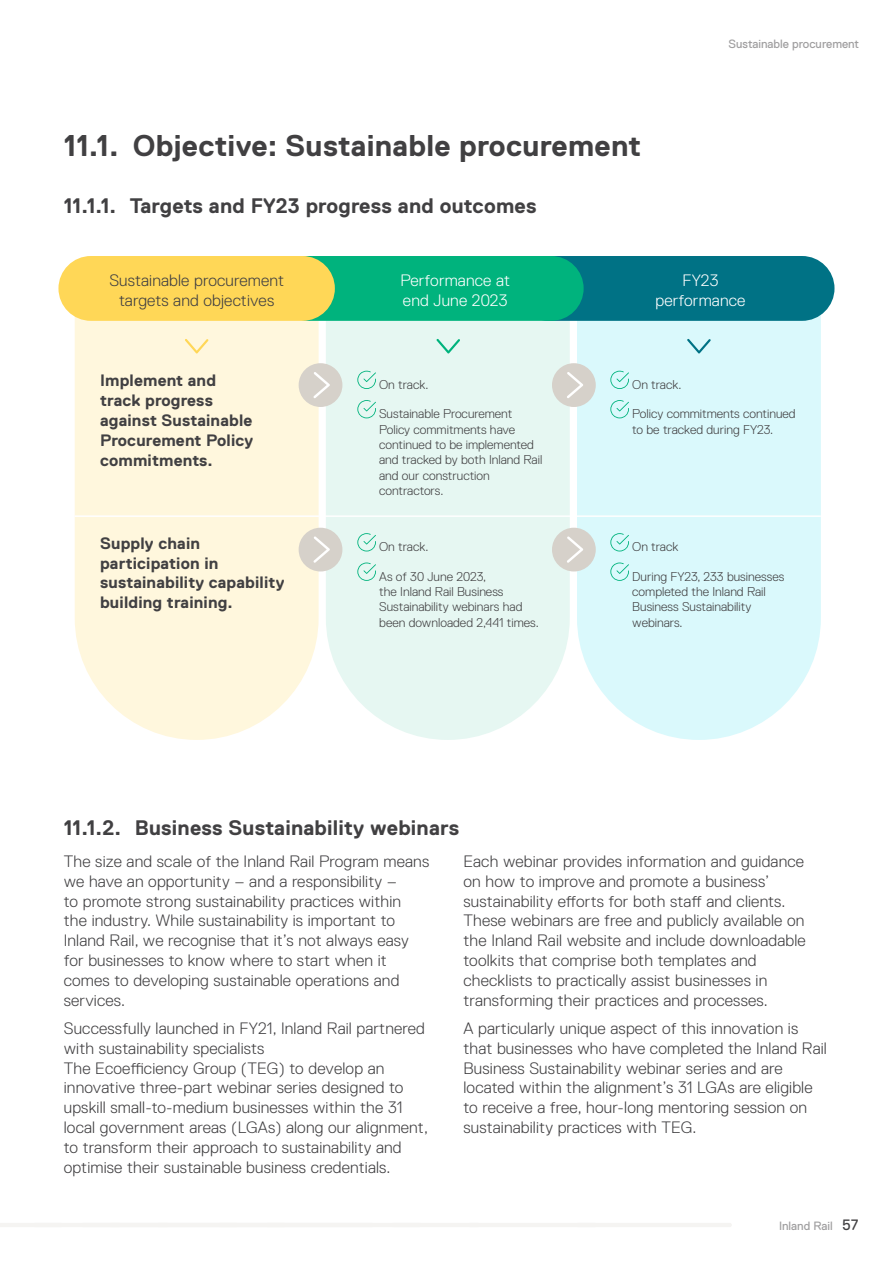
<style>
.page{position:relative;width:893px;height:1263px;background:#fff}
.page>*{position:absolute;margin:0;border:0;box-sizing:border-box;transform-origin:0 0}
.t1{font:700 30px "Replica LL";letter-spacing:.01em;color:#414042}
.t2{font:700 21px "Replica LL";letter-spacing:.01em;color:#414042}
.t3{font:300 16.5px/19.8px "Replica LL";letter-spacing:.01em;color:#414042}
.t4{font:700 16.5px/19.8px "Replica LL";letter-spacing:.01em;color:#414042}
.t5{font:300 16.5px/19.8px "Replica LL";letter-spacing:.01em;color:#fff}
.t6{font:300 12.75px/15.3px "Replica LL";color:#414042}
.t7{font:12px "Replica LL";color:#a09fa0}
.s1{font-size:15px;color:#414042}
</style>
<div class="page">
<svg style="left:0;top:1223px;width:34px;height:4px"></svg>
<hr style="left:33px;top:1223px;width:88px;height:4px;background:#f5f4f2;border-radius:2px">
<hr style="left:81px;top:1223px;width:88px;height:4px;background:#f5f4f2;border-radius:2px">
<hr style="left:157px;top:1223px;width:129px;height:4px;background:#f5f4f2;border-radius:2px">
<hr style="left:266px;top:1223px;width:42px;height:4px;background:#f5f4f2;border-radius:2px">
<hr style="left:305px;top:1223px;width:116px;height:4px;background:#f5f4f2;border-radius:2px">
<hr style="left:391px;top:1223px;width:89px;height:4px;background:#f5f4f2;border-radius:2px">
<hr style="left:468px;top:1223px;width:129px;height:4px;background:#f5f4f2;border-radius:2px">
<hr style="left:576px;top:1223px;width:42px;height:4px;background:#f5f4f2;border-radius:2px">
<hr style="left:615px;top:1223px;width:117px;height:4px;background:#f5f4f2;border-radius:2px">
<div style="left:326px;top:321px;width:244px;height:419px;background:#e6f7f2"></div>
<div style="left:577px;top:315px;width:244px;height:425px;background:#daf9fc"></div>
<div style="left:516px;top:256px;width:318px;height:65px;background:#007285;border-radius:32px"></div>
<div style="left:75px;top:317px;width:244px;height:423px;background:#fff7dd"></div>
<hr style="left:75px;top:515px;width:246px;height:2px;background:#fff">
<hr style="left:321px;top:515px;width:251px;height:2px;background:#fff">
<hr style="left:572px;top:515px;width:249px;height:2px;background:#fff">
<svg style="left:357px;top:371px;width:19px;height:18px"></svg>
<svg style="left:357px;top:400px;width:19px;height:18px"></svg>
<svg style="left:610px;top:371px;width:19px;height:18px"></svg>
<svg style="left:610px;top:400px;width:19px;height:18px"></svg>
<svg style="left:357px;top:533px;width:19px;height:18px"></svg>
<svg style="left:357px;top:562px;width:19px;height:19px"></svg>
<svg style="left:610px;top:533px;width:19px;height:18px"></svg>
<svg style="left:610px;top:562px;width:19px;height:19px"></svg>
<div style="left:276px;top:256px;width:308px;height:65px;background:#00b37d;border-radius:32px"></div>
<div style="left:58px;top:256px;width:277px;height:65px;background:#ffd757;border-radius:32px"></div>
<svg style="left:185px;top:339px;width:24px;height:15px"></svg>
<svg style="left:437px;top:339px;width:23px;height:15px"></svg>
<svg style="left:687px;top:339px;width:24px;height:15px"></svg>
<div style="left:299px;top:363px;width:43px;height:44px;background:#d6d1ca;border-radius:50%"></div>
<svg style="left:313px;top:372px;width:17px;height:26px"></svg>
<div style="left:552px;top:363px;width:44px;height:44px;background:#d6d1ca;border-radius:50%"></div>
<svg style="left:567px;top:372px;width:16px;height:26px"></svg>
<div style="left:299px;top:528px;width:43px;height:43px;background:#d6d1ca;border-radius:50%"></div>
<svg style="left:313px;top:536px;width:17px;height:27px"></svg>
<div style="left:552px;top:528px;width:44px;height:43px;background:#d6d1ca;border-radius:50%"></div>
<svg style="left:567px;top:536px;width:16px;height:27px"></svg>
<h3 class="t1" style="left:64px;top:129px;width:579px">11.1. Objective: Sustainable procurement</h3>
<h4 class="t2" style="left:64px;top:194px;width:474px">11.1.1. Targets and FY23 progress and outcomes</h4>
<p class="t7" style="left:729px;top:37px;width:132px">Sustainable procurement</p>
<p class="t3" style="left:109px;top:271px;width:176px;text-align:center">Sustainable procurement targets and objectives</p>
<p class="t5" style="left:400px;top:271px;width:111px">Performance at end June 2023</p>
<p class="t5" style="left:655px;top:271px;width:91px;text-align:center">FY23 performance</p>
<p class="t4" style="left:100px;top:371px;width:155px">Implement and track progress against Sustainable<br>Procurement Policy commitments.</p>
<p class="t6" style="left:379px;top:377px;width:51px">On track.</p>
<p class="t6" style="left:379px;top:406px;width:165px">Sustainable Procurement<br>Policy commitments have continued to be implemented and tracked by both Inland Rail and our construction contractors.</p>
<p class="t4" style="left:100px;top:533px;width:186px">Supply chain participation in sustainability capability building training.</p>
<p class="t6" style="left:379px;top:539px;width:51px">On track.</p>
<p class="t6" style="left:379px;top:569px;width:161px">As of 30 June 2023,<br>the Inland Rail Business<br>Sustainability webinars had been downloaded 2,441 times.</p>
<p class="t6" style="left:632px;top:377px;width:51px">On track.</p>
<p class="t6" style="left:632px;top:406px;width:165px">Policy commitments continued to be tracked during FY23.</p>
<p class="t6" style="left:632px;top:539px;width:48px">On track</p>
<p class="t6" style="left:632px;top:569px;width:154px">During FY23, 233 businesses completed the Inland Rail<br>Business Sustainability webinars.</p>
<h4 class="t2" style="left:64px;top:816px;width:397px">11.1.2. Business Sustainability webinars</h4>
<p class="t3" style="left:64px;top:851px;width:367px">The size and scale of the Inland Rail Program means we have an opportunity – and a responsibility –<br>to promote strong sustainability practices within<br>the industry. While sustainability is important to Inland Rail, we recognise that it’s not always easy for businesses to know where to start when it comes to developing sustainable operations and services.</p>
<p class="t3" style="left:64px;top:1018px;width:366px">Successfully launched in FY21, Inland Rail partnered with sustainability specialists<br>The Ecoefficiency Group (TEG) to develop an innovative three-part webinar series designed to upskill small-to-medium businesses within the 31 local government areas (LGAs) along our alignment, to transform their approach to sustainability and optimise their sustainable business credentials.</p>
<p class="t3" style="left:463px;top:851px;width:344px">Each webinar provides information and guidance on how to improve and promote a business’ sustainability efforts for both staff and clients.<br>These webinars are free and publicly available on the Inland Rail website and include downloadable toolkits that comprise both templates and checklists to practically assist businesses in transforming their practices and processes.</p>
<p class="t3" style="left:463px;top:1018px;width:365px">A particularly unique aspect of this innovation is that businesses who have completed the Inland Rail Business Sustainability webinar series and are located within the alignment’s 31 LGAs are eligible to receive a free, hour-long mentoring session on sustainability practices with TEG.</p>
<p class="t7" style="left:779px;top:1219px;width:81px">Inland Rail <span class="s1">57</span></p>
</div>
